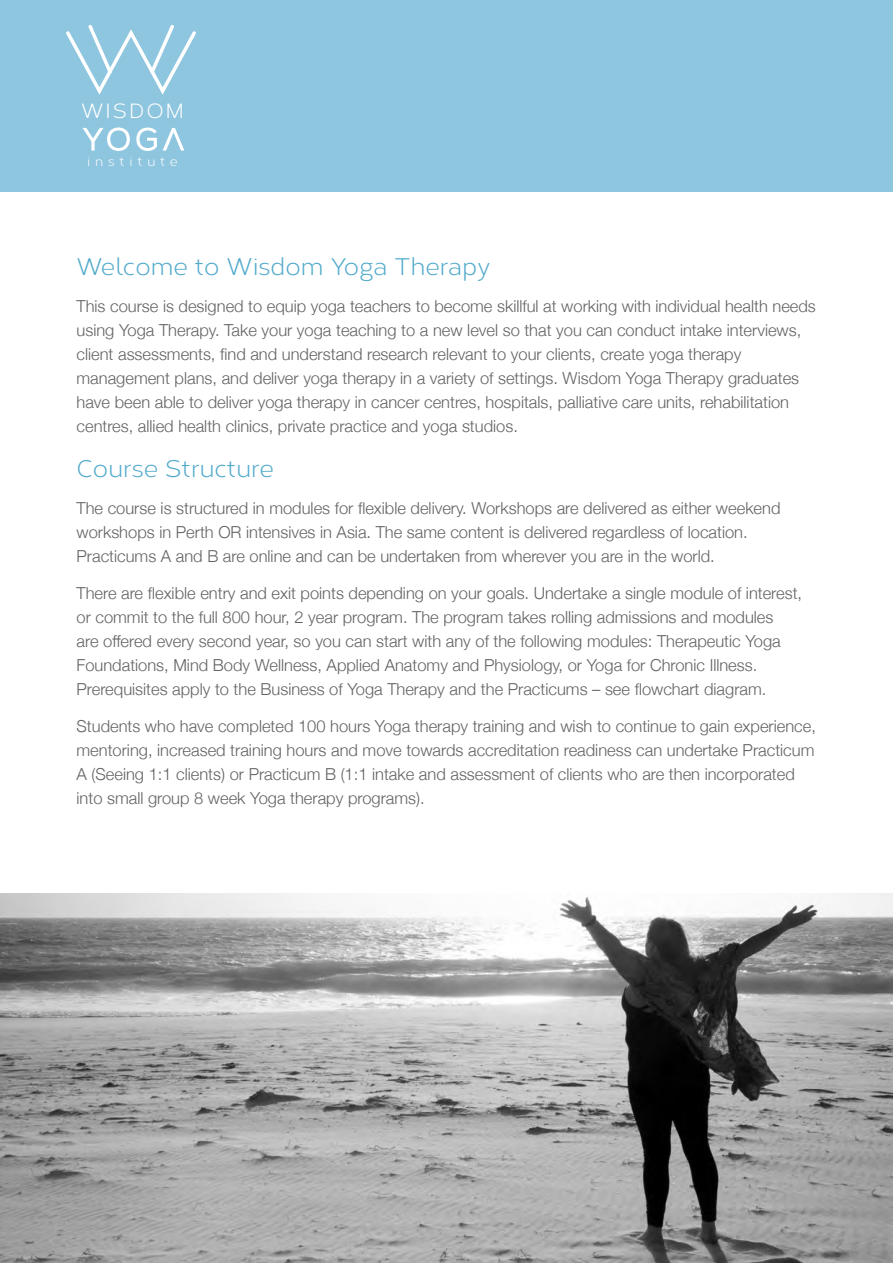
<style>
.page{position:relative;width:893px;height:1263px;background:#fff}
.page>*{position:absolute;margin:0;border:0;box-sizing:border-box;transform-origin:0 0}
.t1{font:24px "Corbert";color:#52aacb}
.t2{font:20.55px "Corbert";letter-spacing:.1em;color:#fff}
.text{font:300 16.5px/24px "Helvetica Neue";color:#636366}
.t3{font:13.05px "Corbert";letter-spacing:.37em;color:#fff}
</style>
<div class="page">
<div style="left:0;top:0;width:893px;height:192px;background:#8ec5df"></div>
<svg style="left:66px;top:25px;width:130px;height:70px"></svg>
<svg style="left:82px;top:127px;width:103px;height:24px"></svg>
<img style="left:0;top:894px;width:893px;height:369px">
<p class="t2" style="left:81px;top:96px;width:104px">WISDOM</p>
<p class="t3" style="left:87px;top:152px;width:92px">institute</p>
<p class="t1" style="left:77px;top:250px;width:415px">Welcome to Wisdom Yoga Therapy</p>
<p class="text" style="left:77px;top:293px;width:741px">This course is designed to equip yoga teachers to become skillful at working with individual health needs using Yoga Therapy. Take your yoga teaching to a new level so that you can conduct intake interviews, client assessments, find and understand research relevant to your clients, create yoga therapy management plans, and deliver yoga therapy in a variety of settings. Wisdom Yoga Therapy graduates have been able to deliver yoga therapy in cancer centres, hospitals, palliative care units, rehabilitation centres, allied health clinics, private practice and yoga studios.</p>
<p class="t1" style="left:77px;top:452px;width:199px">Course Structure</p>
<p class="text" style="left:77px;top:495px;width:705px">The course is structured in modules for flexible delivery. Workshops are delivered as either weekend workshops in Perth OR intensives in Asia. The same content is delivered regardless of location.<br>Practicums A and B are online and can be undertaken from wherever you are in the world.</p>
<p class="text" style="left:77px;top:580px;width:727px">There are flexible entry and exit points depending on your goals. Undertake a single module of interest, or commit to the full 800 hour, 2 year program. The program takes rolling admissions and modules<br>are offered every second year, so you can start with any of the following modules: Therapeutic Yoga Foundations, Mind Body Wellness, Applied Anatomy and Physiology, or Yoga for Chronic Illness.<br>Prerequisites apply to the Business of Yoga Therapy and the Practicums – see flowchart diagram.</p>
<p class="text" style="left:77px;top:712px;width:741px">Students who have completed 100 hours Yoga therapy training and wish to continue to gain experience, mentoring, increased training hours and move towards accreditation readiness can undertake Practicum A (Seeing 1:1 clients) or Practicum B (1:1 intake and assessment of clients who are then incorporated into small group 8 week Yoga therapy programs).</p>
</div>
